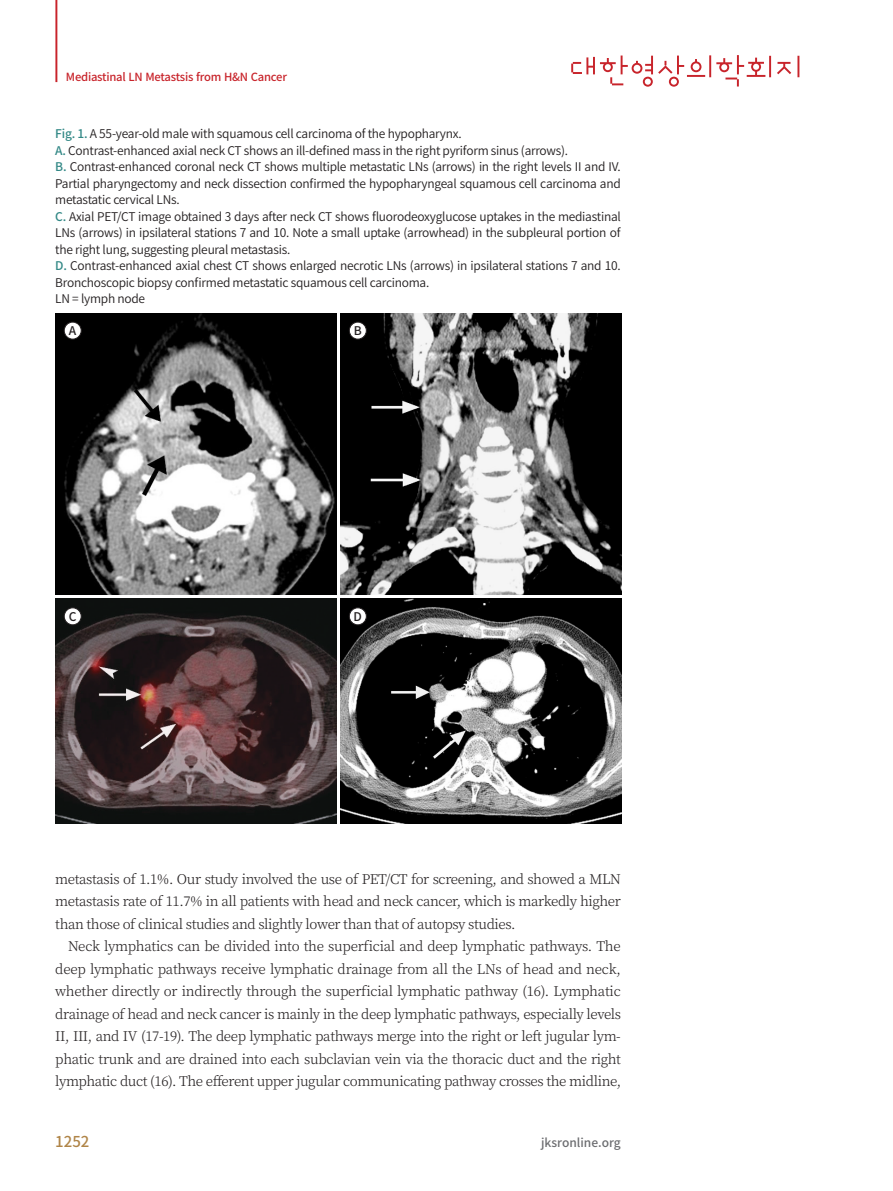
<style>
.page{position:relative;width:893px;height:1191px;background:#fff}
.page>*{position:absolute;margin:0;border:0;box-sizing:border-box;transform-origin:0 0}
.t1{font:500 15px "Noto Sans CJ Kkr";color:#b08548}
.t2{font:300 13.5px/22.5px "Noto Serif CJ Kkr";letter-spacing:-.03em;color:#231f20;text-align:justify}
.t3{font:600 12px/16.5px "Noto Sans CJ Kkr";letter-spacing:-.02em;color:#231f20}
.t4{font:500 12px "Noto Sans CJ Kkr";color:#6c6d70}
.t5{font:500 12px "Noto Sans CJ Kkr";color:#231f20}
.t6{font:500 11.25px "Noto Sans CJ Kkr";letter-spacing:-.02em;color:#c8242b}
.s1{font-weight:500;color:#328886}
</style>
<div class="page">
<hr style="left:55px;top:0;width:2px;height:82px;background:#c8242b">
<svg style="left:571px;top:55px;width:228px;height:32px"></svg>
<img style="left:55px;top:313px;width:281px;height:281px">
<img style="left:340px;top:313px;width:281px;height:281px">
<img style="left:55px;top:598px;width:281px;height:225px">
<img style="left:340px;top:598px;width:281px;height:225px">
<div style="left:64px;top:322px;width:17px;height:17px;background:#fff;border-radius:50%"></div>
<div style="left:64px;top:322px;width:17px;height:17px;border:1px solid #231f20;border-radius:50%"></div>
<div style="left:64px;top:608px;width:17px;height:17px;background:#fff;border-radius:50%"></div>
<div style="left:64px;top:607px;width:17px;height:18px;border:1px solid #231f20;border-radius:50%"></div>
<div style="left:349px;top:322px;width:17px;height:17px;background:#fff;border-radius:50%"></div>
<div style="left:349px;top:322px;width:17px;height:17px;border:1px solid #231f20;border-radius:50%"></div>
<div style="left:349px;top:608px;width:17px;height:17px;background:#fff;border-radius:50%"></div>
<div style="left:349px;top:607px;width:17px;height:18px;border:1px solid #231f20;border-radius:50%"></div>
<p class="t6" style="left:66px;top:70px;width:223px">Mediastinal LN Metastsis from H&amp;N Cancer</p>
<p class="t3" style="left:55px;top:126px;width:567px"><span class="s1">Fig. 1.</span> A 55-year-old male with squamous cell carcinoma of the hypopharynx.<br><span class="s1">A.</span> Contrast-enhanced axial neck CT shows an ill-defined mass in the right pyriform sinus (arrows).<br><span class="s1">B.</span> Contrast-enhanced coronal neck CT shows multiple metastatic LNs (arrows) in the right levels II and IV.<br>Partial pharyngectomy and neck dissection confirmed the hypopharyngeal squamous cell carcinoma and metastatic cervical LNs.<br><span class="s1">C.</span> Axial PET/CT image obtained 3 days after neck CT shows fluorodeoxyglucose uptakes in the mediastinal LNs (arrows) in ipsilateral stations 7 and 10. Note a small uptake (arrowhead) in the subpleural portion of the right lung, suggesting pleural metastasis.<br><span class="s1">D.</span> Contrast-enhanced axial chest CT shows enlarged necrotic LNs (arrows) in ipsilateral stations 7 and 10.<br>Bronchoscopic biopsy confirmed metastatic squamous cell carcinoma.<br>LN = lymph node</p>
<p class="t5" style="left:69px;top:324px;width:9px">A</p>
<p class="t5" style="left:354px;top:324px;width:10px">B</p>
<p class="t5" style="left:69px;top:610px;width:9px">C</p>
<p class="t5" style="left:354px;top:610px;width:10px">D</p>
<p class="t2" style="left:55px;top:868px;width:567px">metastasis of 1.1%. Our study involved the use of PET/CT for screening, and showed a MLN metastasis rate of 11.7% in all patients with head and neck cancer, which is markedly higher than those of clinical studies and slightly lower than that of autopsy studies.</p>
<p class="t2" style="left:55px;top:935px;width:567px;text-indent:13px">Neck lymphatics can be divided into the superficial and deep lymphatic pathways. The deep lymphatic pathways receive lymphatic drainage from all the LNs of head and neck, whether directly or indirectly through the superficial lymphatic pathway (16). Lymphatic drainage of head and neck cancer is mainly in the deep lymphatic pathways, especially levels II, III, and IV (17-19). The deep lymphatic pathways merge into the right or left jugular lym&shy;phatic trunk and are drained into each subclavian vein via the thoracic duct and the right lymphatic duct (16). The efferent upper jugular communicating pathway crosses the midline,</p>
<p class="t1" style="left:55px;top:1132px;width:36px">1252</p>
<p class="t4" style="left:541px;top:1135px;width:81px">jksronline.org</p>
</div>
